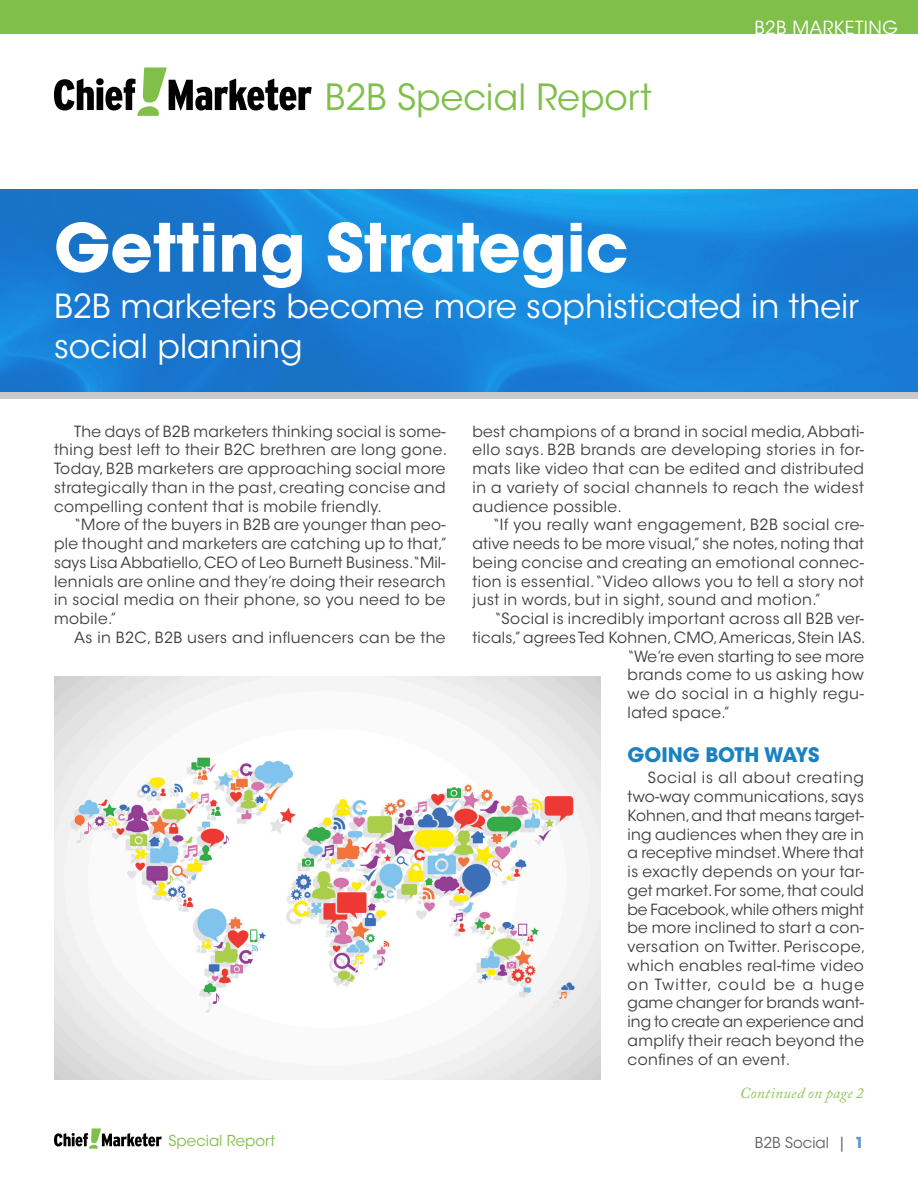
<style>
.page{position:relative;width:918px;height:1188px;background:#fff}
.page>*{position:absolute;margin:0;border:0;box-sizing:border-box;transform-origin:0 0}
.t1{font:700 66px "ITC Avant Garde Std";color:#fff}
.t2{font:35.85px "ITC Avant Garde Std";color:#80c04a}
.Report_Title{font:33px/39.6px "ITC Avant Garde Std";color:#fff}
._05_Subhead{font:700 19.8px "ITC Avant Garde Std";color:#1b81c1}
.t3{font:18px "ITC Avant Garde Std";letter-spacing:.025em;color:#fff}
._04_Body{font:15.3px/18.8px "ITC Avant Garde Std";letter-spacing:.025em;color:#3e3e3f;text-align:justify}
._04_Body-2{font:15.3px "ITC Avant Garde Std";letter-spacing:.005em;color:#3e3e3f}
._04_Body-3{font:15.3px "ITC Avant Garde Std";letter-spacing:.045em;color:#3e3e3f}
.continued{font:italic 15.3px "Adobe Caslon Pro";letter-spacing:.025em;color:#8dc558}
.t4{font:15px "ITC Avant Garde Std";color:#80c04a}
.Report_Footer{font:15px "ITC Avant Garde Std";color:#636366}
.s1{font-weight:700;color:#6298ce}
</style>
<div class="page">
<div style="left:0;top:0;width:918px;height:34px;background:#80c04a"></div>
<svg style="left:54px;top:1128px;width:108px;height:21px"></svg>
<div style="left:0;top:189px;width:918px;height:209px;background:#c7c8ca"></div>
<svg style="left:0;top:189px;width:918px;height:203px;background:#1881d6"></svg>
<svg style="left:54px;top:68px;width:258px;height:48px"></svg>
<img style="left:54px;top:677px;width:547px;height:403px">
<h2 class="t2" style="left:325px;top:75px;width:328px">B2B Special Report</h2>
<p class="t3" style="left:754px;top:16px;width:145px">B2B MARKETING</p>
<p class="t1" style="left:54px;top:205px;width:576px">Getting Strategic</p>
<p class="Report_Title" style="left:54px;top:287px;width:806px">B2B marketers become more sophisticated in their social planning</p>
<p class="_04_Body" style="left:54px;top:422px;width:395px;text-indent:20px">The days of B2B marketers thinking social is some&shy;thing best left to their B2C brethren are long gone.<br>Today, B2B marketers are approaching social more strategically than in the past, creating concise and compelling content that is mobile friendly.</p>
<p class="_04_Body" style="left:54px;top:516px;width:395px;text-align:left;text-indent:20px">“More of the buyers in B2B are younger than peo&shy;ple thought and marketers are catching up to that,” says Lisa Abbatiello, CEO of Leo Burnett Business.“Mil&shy;lennials are online and they’re doing their research in social media on their phone, so you need to be mobile.”</p>
<p class="_04_Body" style="left:74px;top:628px;width:373px">As in B2C, B2B users and influencers can be the</p>
<p class="t4" style="left:169px;top:1132px;width:108px">Special Report</p>
<p class="_04_Body" style="left:472px;top:422px;width:393px">best champions of a brand in social media, Abbati&shy;ello says. B2B brands are developing stories in for&shy;mats like video that can be edited and distributed in a variety of social channels to reach the widest audience possible.</p>
<p class="_04_Body" style="left:472px;top:516px;width:393px;text-indent:20px">“If you really want engagement, B2B social cre&shy;ative needs to be more visual,” she notes, noting that being concise and creating an emotional connec&shy;tion is essential. “Video allows you to tell a story not just in words, but in sight, sound and motion.”</p>
<p class="_04_Body" style="left:495px;top:609px;width:371px">“Social is incredibly important across all B2B ver-</p>
<p class="_04_Body" style="left:472px;top:628px;width:395px">ticals,” agrees Ted Kohnen, CMO, Americas, Stein IAS.</p>
<p class="_04_Body-2" style="left:628px;top:647px;width:238px">“We’re even starting to see more</p>
<p class="_04_Body" style="left:628px;top:666px;width:238px">brands come to us asking how</p>
<p class="_04_Body-3" style="left:628px;top:684px;width:238px">we do social in a highly regu-</p>
<p class="_04_Body" style="left:628px;top:703px;width:105px">lated space.”</p>
<p class="_05_Subhead" style="left:628px;top:742px;width:193px">GOING BOTH WAYS</p>
<p class="_04_Body" style="left:628px;top:769px;width:240px;text-align:left;text-indent:20px">Social is all about creating two-way communications, says<br>Kohnen, and that means target&shy;ing audiences when they are in a receptive mindset. Where that is exactly depends on your tar&shy;get market. For some, that could be Facebook, while others might be more inclined to start a con&shy;versation on Twitter. Periscope, which enables real-time video on Twitter, could be a huge game changer for brands want&shy;ing to create an experience and amplify their reach beyond the confines of an event.</p>
<p class="continued" style="left:740px;top:1084px;width:126px">Continued on page 2</p>
<p class="Report_Footer" style="left:755px;top:1133px;width:111px">B2B Social | <span class="s1">1</span></p>
</div>
